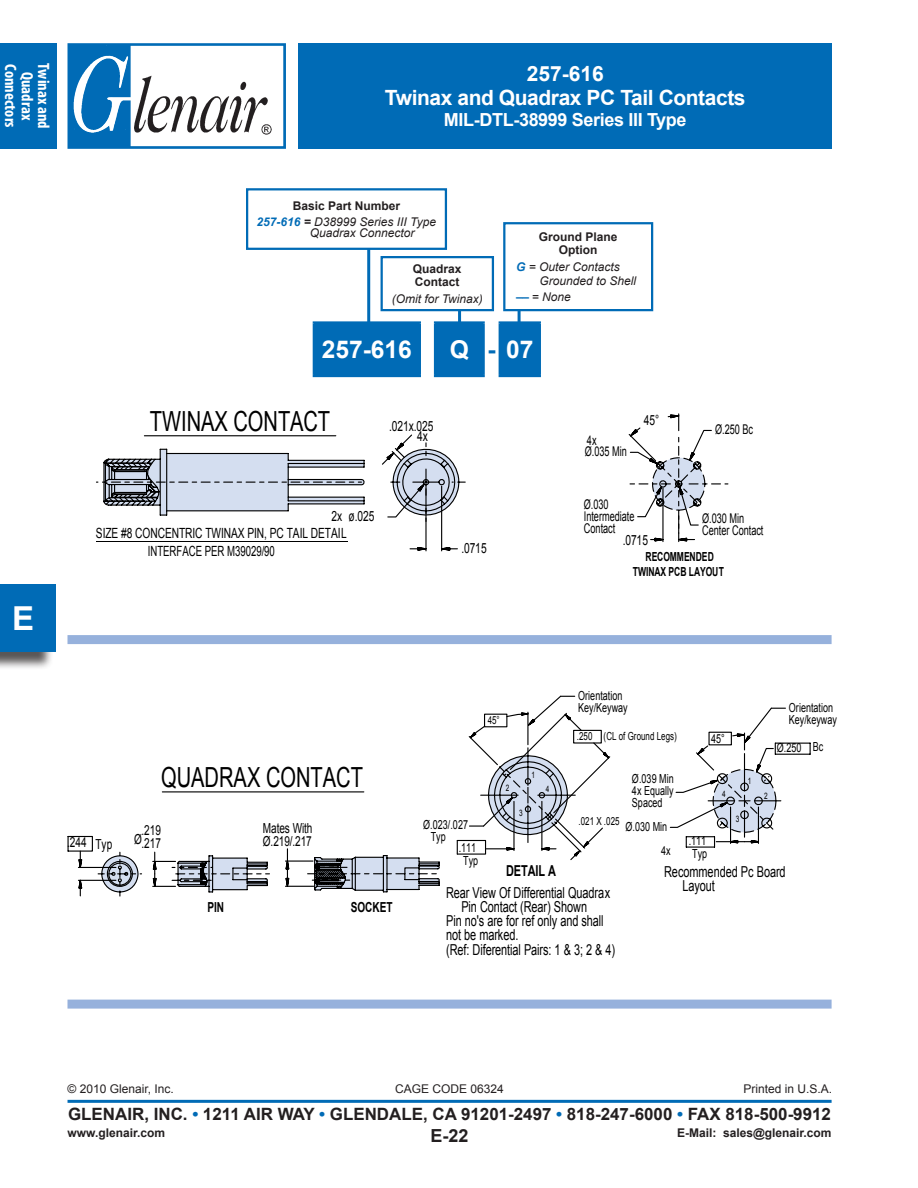
<style>
.page{position:relative;width:918px;height:1188px;background:#fff}
.page>*{position:absolute;margin:0;border:0;box-sizing:border-box;transform-origin:0 0}
.t1{font:700 33px "Arial";color:#fff}
.t2{font:27.75px "Arial";color:#000;scale:.72 1}
.t3{font:700 24.6px "Arial";color:#fff}
.t4{font:700 21px/24px "Arial";letter-spacing:-.02em;color:#fff;text-align:center}
.t5{font:700 18px "Arial";letter-spacing:-.02em;color:#fff}
.t6{font:700 18px "Arial";color:#231f20}
.t7{font:700 16.95px "Arial";color:#231f20}
.t8{font:700 condensed 16.5px/16.5px "Myriad Pro";color:#fff;text-align:center}
.t9{font:15.15px/14.2px "Arial";letter-spacing:-.01em;color:#000;scale:.73 1}
.t10{font:700 15.15px "Arial";letter-spacing:-.01em;color:#000;scale:.73 1}
.t11{font:14.1px/18.6px "Arial";letter-spacing:-.01em;color:#000;scale:.73 1}
.t12{font:13.8px/13px "Arial";letter-spacing:-.01em;color:#000;scale:.73 1}
.t13{font:700 13.8px "Arial";letter-spacing:-.005em;color:#000;scale:.73 1}
.t14{font:13.5px/12.1px "Arial";color:#000;scale:.68 1}
.t15{font:12.45px/11.9px "Arial";letter-spacing:.005em;color:#000;scale:.72 1}
.t16{font:700 12.45px "Arial";letter-spacing:-.01em;color:#000;scale:.69 1}
.t17{font:italic 12px/16.6px "Arial";color:#231f20;text-align:center}
.t18{font:700 12px/13.5px "Arial";color:#231f20}
.t19{font:12px "Arial";color:#231f20}
.t20{font:11.1px "Arial";letter-spacing:.01em;color:#000;scale:.71 1}
.t21{font:8.85px "Arial";color:#000;scale:.72 1}
.s1{font-weight:700;font-style:normal}
.s2{font-weight:700;color:#006bb6}
.s3{font-weight:700}
.s4{color:#006bb6}
</style>
<div class="page">
<div style="left:298px;top:43px;width:534px;height:106px;background:#006bb6"></div>
<div style="left:0;top:43px;width:56px;height:106px;background:#006bb6"></div>
<img style="left:68px;top:43px;width:218px;height:106px">
<img style="left:134px;top:74px;width:139px;height:63px">
<hr style="left:68px;top:1100px;width:764px;height:3px;background:#006bb6">
<div style="left:0;top:587px;width:54px;height:84px;background:#231f20;opacity:.75"></div>
<div style="left:0;top:585px;width:56px;height:67px;background:#006bb6"></div>
<hr style="left:144px;top:435px;width:192px;height:1px;background:#000">
<hr style="left:425px;top:489px;width:2px;height:62px;background:#000">
<hr style="left:441px;top:486px;width:1px;height:65px;background:#000">
<svg style="left:409px;top:546px;width:49px;height:5px"></svg>
<svg style="left:628px;top:413px;width:84px;height:129px"></svg>
<svg style="left:96px;top:436px;width:633px;height:98px"></svg>
<svg style="left:102px;top:448px;width:263px;height:68px"></svg>
<hr style="left:96px;top:541px;width:252px;height:1px;background:#000">
<hr style="left:775px;top:754px;width:35px;height:1px;background:#000">
<hr style="left:775px;top:743px;width:35px;height:1px;background:#000">
<svg style="left:67px;top:695px;width:718px;height:202px"></svg>
<div style="left:68px;top:635px;width:764px;height:9px;background:#96b1dc"></div>
<div style="left:68px;top:1000px;width:764px;height:9px;background:#96b1dc"></div>
<hr style="left:458px;top:271px;width:3px;height:72px;background:#006bb6">
<hr style="left:367px;top:208px;width:3px;height:125px;background:#006bb6">
<hr style="left:518px;top:293px;width:3px;height:40px;background:#006bb6">
<div style="left:247px;top:189px;width:199px;height:60px;background:#fff"></div>
<div style="left:246px;top:188px;width:201px;height:62px;border:2px solid #006bb6"></div>
<svg style="left:315px;top:323px;width:224px;height:53px;background:#1e7cbe"></svg>
<hr style="left:313px;top:321px;width:108px;height:3px;background:#006bb6">
<hr style="left:313px;top:324px;width:2px;height:51px;background:#006bb6">
<hr style="left:419px;top:324px;width:2px;height:51px;background:#006bb6">
<hr style="left:499px;top:321px;width:42px;height:3px;background:#006bb6">
<hr style="left:499px;top:324px;width:2px;height:51px;background:#006bb6">
<hr style="left:539px;top:324px;width:2px;height:51px;background:#006bb6">
<hr style="left:313px;top:375px;width:108px;height:2px;background:#006bb6">
<hr style="left:499px;top:375px;width:42px;height:2px;background:#006bb6">
<hr style="left:434px;top:321px;width:51px;height:3px;background:#006bb6">
<hr style="left:434px;top:324px;width:2px;height:51px;background:#006bb6">
<hr style="left:483px;top:324px;width:2px;height:51px;background:#006bb6">
<hr style="left:434px;top:375px;width:51px;height:2px;background:#006bb6">
<div style="left:382px;top:257px;width:111px;height:53px;background:#fff"></div>
<div style="left:381px;top:256px;width:113px;height:55px;border:2px solid #006bb6"></div>
<div style="left:504px;top:223px;width:148px;height:87px;background:#fff"></div>
<div style="left:503px;top:222px;width:150px;height:89px;border:2px solid #006bb6"></div>
<p class="t8" style="left:52px;top:63px;width:67px;rotate:90deg">Twinax and<br>Quadrax<br>Connectors</p>
<h3 class="t4" style="left:385px;top:63px;width:362px">257-616<br>Twinax and Quadrax PC Tail Contacts</h3>
<p class="t5" style="left:444px;top:108px;width:244px">MIL-DTL-38999 Series III Type</p>
<h1 class="t1" style="left:12px;top:597px;width:24px">E</h1>
<p class="t17" style="left:257px;top:197px;width:181px"><span class="s1">Basic Part Number<br></span><span class="s2">257-616</span> <span class="s3">=</span> D38999 Series III Type</p>
<p class="t17" style="left:310px;top:225px;width:106px">Quadrax Connector</p>
<p class="t18" style="left:413px;top:262px;width:50px">Quadrax<br>Contact</p>
<p class="t17" style="left:392px;top:291px;width:93px">(Omit for Twinax)</p>
<p class="t18" style="left:539px;top:230px;width:80px;text-align:center">Ground Plane<br>Option</p>
<p class="t17" style="left:540px;top:260px;width:98px;line-height:13.5px;text-align:left;text-indent:-23px"><span class="s2">G</span> = Outer Contacts<br>Grounded to Shell</p>
<p class="t17" style="left:516px;top:289px;width:56px"><span class="s2">––</span> = None</p>
<h3 class="t3" style="left:322px;top:333px;width:92px">257-616</h3>
<h3 class="t3" style="left:450px;top:333px;width:85px">Q <span class="s4">-</span>07</h3>
<h2 class="t2" style="left:150px;top:403px;width:252px">TWINAX CONTACT</h2>
<p class="t11" style="left:389px;top:417px;width:63px">.021x.025</p>
<p class="t11" style="left:417px;top:427px;width:16px">4x</p>
<p class="t11" style="left:331px;top:507px;width:60px">2x ø.025</p>
<p class="t11" style="left:148px;top:523px;width:274px;text-indent:-52px">SIZE #8 CONCENTRIC TWINAX PIN, PC TAIL DETAIL<br>INTERFACE PER M39029/90</p>
<p class="t11" style="left:461px;top:539px;width:36px">.0715</p>
<p class="t14" style="left:585px;top:435px;width:63px;line-height:10.9px">4x<br>Ø.035 Min</p>
<p class="t11" style="left:644px;top:410px;width:23px">45°</p>
<p class="t14" style="left:584px;top:498px;width:76px">Ø.030<br>Intermediate<br>Contact</p>
<p class="t11" style="left:623px;top:531px;width:36px">.0715</p>
<p class="t14" style="left:715px;top:424px;width:57px">Ø.250 Bc</p>
<p class="t14" style="left:702px;top:512px;width:92px">Ø.030 Min<br>Center Contact</p>
<p class="t16" style="left:646px;top:549px;width:101px">RECOMMENDED</p>
<p class="t16" style="left:633px;top:563px;width:133px">TWINAX PCB LAYOUT</p>
<p class="t20" style="left:488px;top:712px;width:19px">45°</p>
<p class="t15" style="left:578px;top:690px;width:70px">Orientation<br>Key/Keyway</p>
<p class="t20" style="left:577px;top:729px;width:24px">.250</p>
<p class="t20" style="left:604px;top:729px;width:105px">(CL of Ground Legs)</p>
<p class="t15" style="left:711px;top:733px;width:21px">45°</p>
<p class="t15" style="left:789px;top:702px;width:68px">Orientation<br>Key/keyway</p>
<p class="t15" style="left:777px;top:742px;width:66px">Ø.250 Bc</p>
<h2 class="t2" style="left:161px;top:759px;width:282px">QUADRAX CONTACT</h2>
<p class="t15" style="left:632px;top:773px;width:60px;text-align:justify">Ø.039 Min 4x Equally Spaced</p>
<p class="t21" style="left:531px;top:769px;width:6px">1</p>
<p class="t21" style="left:748px;top:775px;width:6px">1</p>
<p class="t21" style="left:506px;top:782px;width:6px">2</p>
<p class="t21" style="left:546px;top:783px;width:6px">4</p>
<p class="t21" style="left:722px;top:788px;width:6px">4</p>
<p class="t21" style="left:764px;top:790px;width:6px">2</p>
<p class="t21" style="left:519px;top:808px;width:6px">3</p>
<p class="t21" style="left:736px;top:813px;width:6px">3</p>
<p class="t20" style="left:579px;top:814px;width:59px">.021 X .025</p>
<p class="t15" style="left:431px;top:819px;width:53px;text-indent:-8px">Ø.023/.027<br>Typ</p>
<p class="t15" style="left:626px;top:815px;width:64px;line-height:23.9px;text-align:right">Ø.030 Min<br>4x</p>
<p class="t12" style="left:263px;top:821px;width:70px">Mates With<br>Ø.219/.217</p>
<p class="t12" style="left:141px;top:824px;width:28px">.219</p>
<p class="t12" style="left:67px;top:836px;width:63px">.244 Typ</p>
<p class="t12" style="left:134px;top:837px;width:38px">Ø.217</p>
<p class="t15" style="left:689px;top:835px;width:26px">.111</p>
<p class="t15" style="left:459px;top:842px;width:29px;line-height:13.2px;text-align:center">.111<br>Typ</p>
<p class="t15" style="left:692px;top:848px;width:22px">Typ</p>
<p class="t10" style="left:506px;top:861px;width:70px">DETAIL A</p>
<p class="t9" style="left:446px;top:885px;width:226px">Rear View Of Differential Quadrax</p>
<p class="t9" style="left:461px;top:899px;width:174px">Pin Contact (Rear) Shown</p>
<p class="t9" style="left:446px;top:914px;width:217px">Pin no's are for ref only and shall</p>
<p class="t9" style="left:446px;top:928px;width:101px">not be marked.</p>
<p class="t9" style="left:446px;top:942px;width:233px">(Ref: Diferential Pairs: 1 &amp; 3; 2 &amp; 4)</p>
<p class="t9" style="left:682px;top:864px;width:143px;text-indent:-18px">Recommended Pc Board<br>Layout</p>
<p class="t13" style="left:208px;top:898px;width:24px">PIN</p>
<p class="t13" style="left:351px;top:898px;width:59px">SOCKET</p>
<p class="t19" style="left:67px;top:1081px;width:108px">© 2010 Glenair, Inc.</p>
<p class="t19" style="left:395px;top:1081px;width:110px">CAGE CODE 06324</p>
<p class="t6" style="left:431px;top:1123px;width:40px">E-22</p>
<p class="t18" style="left:677px;top:1127px;width:156px">E-Mail: sales@glenair.com</p>
<p class="t19" style="left:743px;top:1081px;width:90px">Printed in U.S.A.</p>
<p class="t7" style="left:68px;top:1103px;width:764px">GLENAIR, INC. <span class="s4">•</span> 1211 AIR WAY <span class="s4">•</span> GLENDALE, CA 91201-2497 <span class="s4">•</span> 818-247-6000 <span class="s4">•</span> FAX 818-500-9912</p>
<p class="t18" style="left:68px;top:1127px;width:99px">www.glenair.com</p>
</div>
